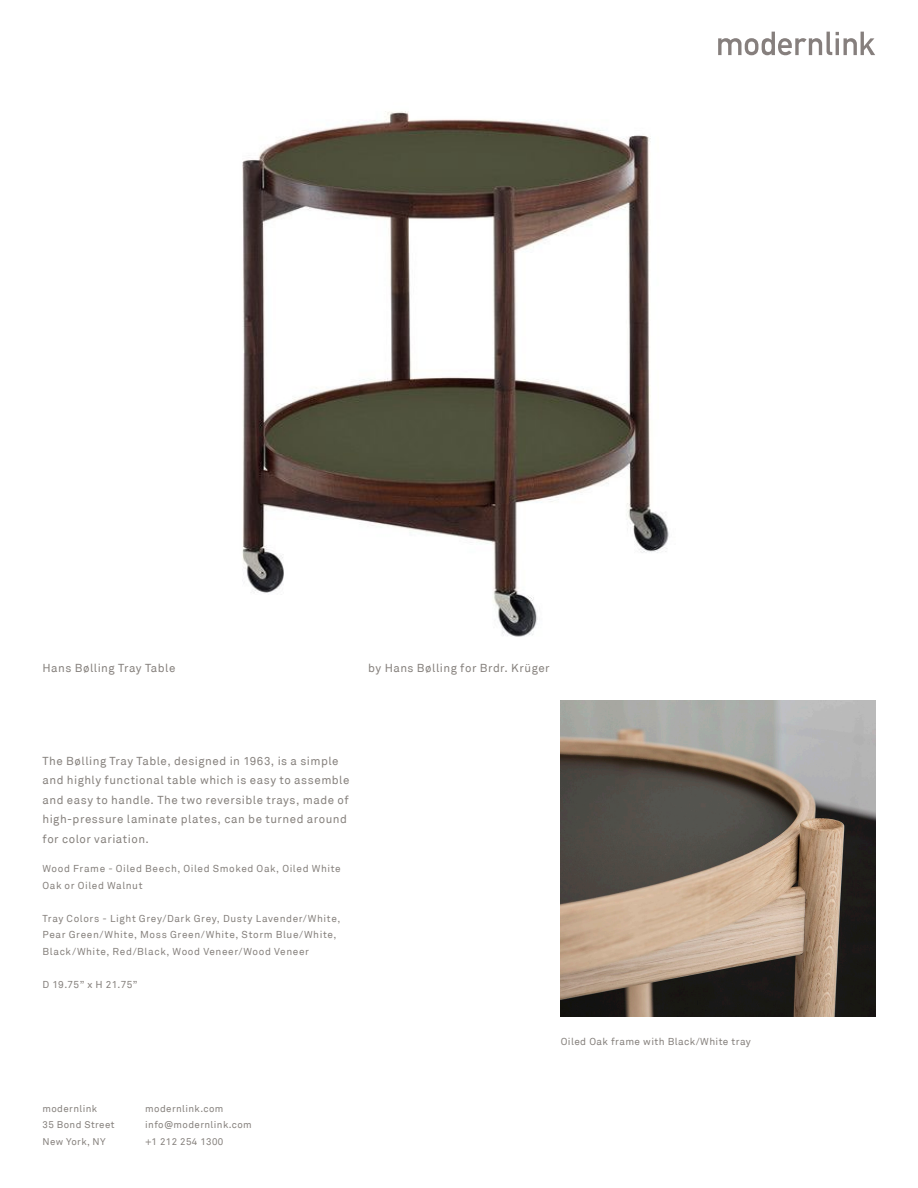
<style>
.page{position:relative;width:918px;height:1188px;background:#fff}
.page>*{position:absolute;margin:0;border:0;box-sizing:border-box;transform-origin:0 0}
.t1{font:11.55px/19.5px "Akkurat";letter-spacing:.04em;color:#86817d}
.t2{font:10.05px/16.5px "Akkurat";letter-spacing:.06em;color:#86817d}
.t3{font:10.05px "Akkurat";letter-spacing:.04em;color:#86817d}
.t4{font:9.75px "Akkurat";letter-spacing:.04em;color:#86817d}
</style>
<div class="page">
<svg style="left:718px;top:32px;width:157px;height:23px"></svg>
<img style="left:242px;top:111px;width:427px;height:526px">
<img style="left:561px;top:701px;width:314px;height:315px">
<p class="t1" style="left:43px;top:659px;width:134px">Hans Bølling Tray Table</p>
<p class="t1" style="left:368px;top:659px;width:183px">by Hans Bølling for Brdr. Krüger</p>
<p class="t1" style="left:43px;top:751px;width:309px">The Bølling Tray Table, designed in 1963, is a simple and highly functional table which is easy to assemble and easy to handle. The two reversible trays, made of high-pressure laminate plates, can be turned around for color variation.</p>
<p class="t2" style="left:43px;top:861px;width:300px">Wood Frame - Oiled Beech, Oiled Smoked Oak, Oiled White<br>Oak or Oiled Walnut</p>
<p class="t2" style="left:43px;top:910px;width:299px">Tray Colors - Light Grey/Dark Grey, Dusty Lavender/White,<br>Pear Green/White, Moss Green/White, Storm Blue/White,<br>Black/White, Red/Black, Wood Veneer/Wood Veneer</p>
<p class="t2" style="left:43px;top:976px;width:96px">D 19.75” x H 21.75”</p>
<p class="t4" style="left:43px;top:1102px;width:56px">modernlink</p>
<p class="t4" style="left:43px;top:1119px;width:73px">35 Bond Street</p>
<p class="t4" style="left:43px;top:1135px;width:65px">New York, NY</p>
<p class="t4" style="left:145px;top:1102px;width:80px">modernlink.com</p>
<p class="t4" style="left:145px;top:1119px;width:108px">info@modernlink.com</p>
<p class="t4" style="left:145px;top:1135px;width:80px">+1 212 254 1300</p>
<p class="t3" style="left:561px;top:1036px;width:192px">Oiled Oak frame with Black/White tray</p>
</div>
